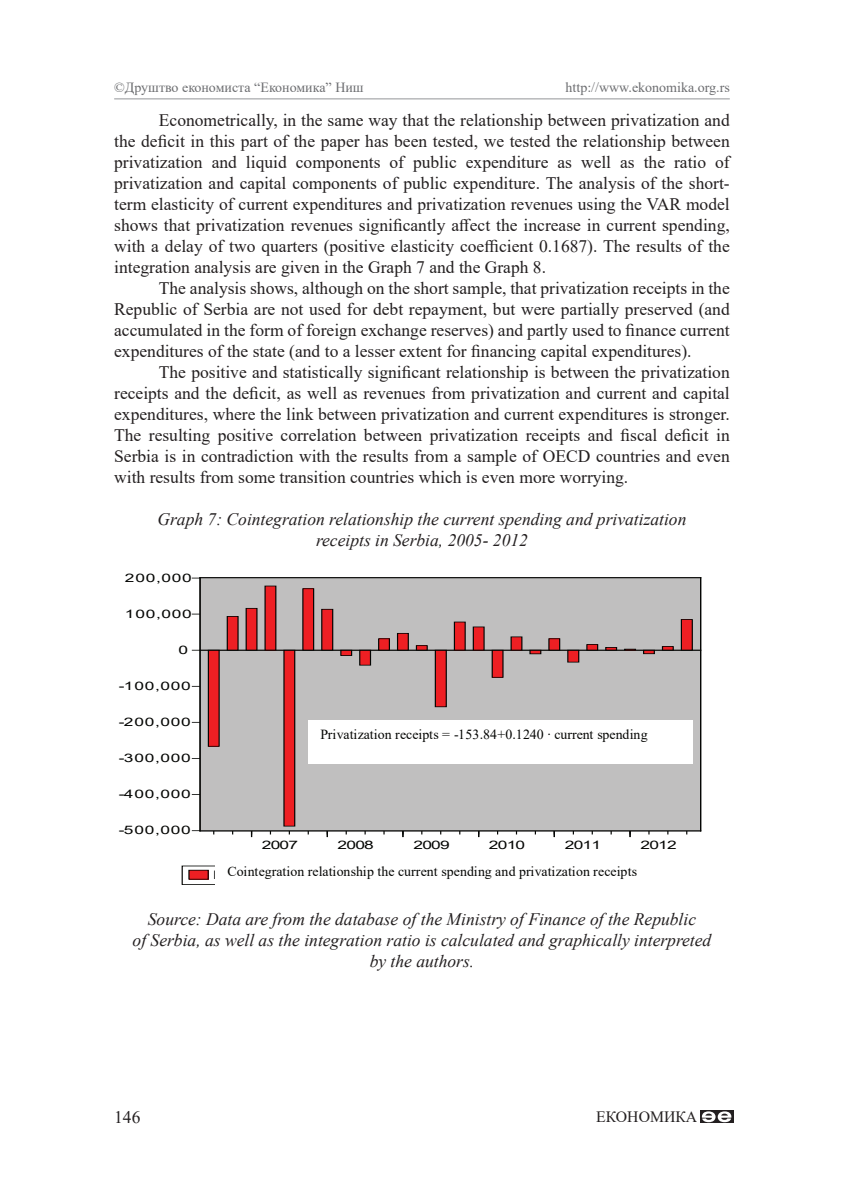
<style>
.page{position:relative;width:844px;height:1191px;background:#fff}
.page>*{position:absolute;margin:0;border:0;box-sizing:border-box;transform-origin:0 0}
.t1{font:17.5px/21px "Times New Roman";color:#231f20;text-align:justify}
.t2{font:italic 17.5px/21px "Times New Roman";color:#231f20;text-align:center}
.t3{font:15.75px "Times New Roman";color:#231f20}
.t4{font:14px "Times New Roman";color:#6c6d70}
.t5{font:13.83px "Times New Roman";letter-spacing:.01em;color:#040503}
.t6{font:11.72px "Arial";letter-spacing:-.015em;color:#040503;scale:1.48 1}
</style>
<div class="page">
<hr style="left:114px;top:98px;width:615px;height:1px;background:#939598">
<div style="left:699px;top:1110px;width:34px;height:12px;border:1px solid #231f20"></div>
<svg style="left:701px;top:1111px;width:30px;height:11px"></svg>
<div style="left:200px;top:578px;width:500px;height:253px;background:#c0bfbf"></div>
<div style="left:208px;top:650px;width:11px;height:96px;background:#ee1f23"></div>
<div style="left:208px;top:650px;width:11px;height:96px;border:1px solid #040503"></div>
<div style="left:227px;top:616px;width:11px;height:34px;background:#ee1f23"></div>
<div style="left:227px;top:616px;width:11px;height:34px;border:1px solid #040503"></div>
<div style="left:246px;top:608px;width:11px;height:42px;background:#ee1f23"></div>
<div style="left:246px;top:608px;width:11px;height:42px;border:1px solid #040503"></div>
<div style="left:265px;top:586px;width:11px;height:64px;background:#ee1f23"></div>
<div style="left:265px;top:586px;width:11px;height:64px;border:1px solid #040503"></div>
<div style="left:284px;top:650px;width:10px;height:176px;background:#ee1f23"></div>
<div style="left:284px;top:650px;width:11px;height:176px;border:1px solid #040503"></div>
<div style="left:303px;top:589px;width:10px;height:61px;background:#ee1f23"></div>
<div style="left:302px;top:588px;width:12px;height:62px;border:1px solid #040503"></div>
<div style="left:322px;top:609px;width:10px;height:41px;background:#ee1f23"></div>
<div style="left:321px;top:609px;width:12px;height:41px;border:1px solid #040503"></div>
<div style="left:341px;top:650px;width:10px;height:5px;background:#ee1f23"></div>
<div style="left:340px;top:650px;width:12px;height:5px;border:1px solid #040503"></div>
<div style="left:359px;top:650px;width:11px;height:15px;background:#ee1f23"></div>
<div style="left:359px;top:650px;width:11px;height:15px;border:1px solid #040503"></div>
<div style="left:378px;top:639px;width:11px;height:11px;background:#ee1f23"></div>
<div style="left:397px;top:633px;width:11px;height:17px;background:#ee1f23"></div>
<div style="left:397px;top:633px;width:11px;height:17px;border:1px solid #040503"></div>
<div style="left:416px;top:645px;width:11px;height:5px;background:#ee1f23"></div>
<div style="left:416px;top:645px;width:11px;height:5px;border:1px solid #040503"></div>
<div style="left:435px;top:650px;width:11px;height:57px;background:#ee1f23"></div>
<div style="left:435px;top:650px;width:11px;height:57px;border:1px solid #040503"></div>
<div style="left:454px;top:622px;width:11px;height:28px;background:#ee1f23"></div>
<div style="left:454px;top:622px;width:11px;height:28px;border:1px solid #040503"></div>
<div style="left:473px;top:627px;width:11px;height:23px;background:#ee1f23"></div>
<div style="left:473px;top:626px;width:11px;height:24px;border:1px solid #040503"></div>
<div style="left:492px;top:650px;width:11px;height:27px;background:#ee1f23"></div>
<div style="left:492px;top:650px;width:11px;height:27px;border:1px solid #040503"></div>
<div style="left:511px;top:637px;width:10px;height:13px;background:#ee1f23"></div>
<div style="left:548px;top:639px;width:11px;height:11px;background:#ee1f23"></div>
<div style="left:567px;top:650px;width:11px;height:12px;background:#ee1f23"></div>
<div style="left:567px;top:650px;width:11px;height:12px;border:1px solid #040503"></div>
<div style="left:586px;top:644px;width:11px;height:6px;background:#ee1f23"></div>
<div style="left:586px;top:644px;width:11px;height:6px;border:1px solid #040503"></div>
<svg style="left:605px;top:647px;width:11px;height:3px"></svg>
<div style="left:643px;top:650px;width:11px;height:4px;border:1px solid #040503"></div>
<div style="left:662px;top:646px;width:11px;height:4px;border:1px solid #040503"></div>
<div style="left:681px;top:619px;width:11px;height:31px;background:#ee1f23"></div>
<div style="left:681px;top:619px;width:11px;height:31px;border:1px solid #040503"></div>
<hr style="left:200px;top:650px;width:500px;height:1px;background:#040503">
<hr style="left:200px;top:578px;width:1px;height:253px;background:#040503">
<hr style="left:200px;top:830px;width:500px;height:1px;background:#040503">
<hr style="left:700px;top:578px;width:1px;height:253px;background:#040503">
<hr style="left:200px;top:577px;width:500px;height:1px;background:#040503">
<svg style="left:188px;top:869px;width:21px;height:11px"></svg>
<div style="left:189px;top:870px;width:19px;height:9px;background:#ee1f23"></div>
<div style="left:308px;top:720px;width:384px;height:43px;background:#fff"></div>
<p class="t4" style="left:114px;top:77px;width:251px">©Друштво економиста “Економика” Ниш</p>
<p class="t4" style="left:565px;top:77px;width:166px">http://www.ekonomika.org.rs</p>
<p class="t1" style="left:114px;top:109px;width:617px;text-indent:45px">Econometrically, in the same way that the relationship between privatization and the deficit in this part of the paper has been tested, we tested the relationship between privatization and liquid components of public expenditure as well as the ratio of privatization and capital components of public expenditure. The analysis of the short&shy;term elasticity of current expenditures and privatization revenues using the VAR model shows that privatization revenues significantly affect the increase in current spending, with a delay of two quarters (positive elasticity coefficient 0.1687). The results of the integration analysis are given in the Graph 7 and the Graph 8.</p>
<p class="t1" style="left:114px;top:277px;width:617px;text-indent:45px">The analysis shows, although on the short sample, that privatization receipts in the Republic of Serbia are not used for debt repayment, but were partially preserved (and accumulated in the form of foreign exchange reserves) and partly used to finance current expenditures of the state (and to a lesser extent for financing capital expenditures).</p>
<p class="t1" style="left:114px;top:361px;width:617px;text-indent:45px">The positive and statistically significant relationship is between the privatization receipts and the deficit, as well as revenues from privatization and current and capital expenditures, where the link between privatization and current expenditures is stronger.<br>The resulting positive correlation between privatization receipts and fiscal deficit in Serbia is in contradiction with the results from a sample of OECD countries and even with results from some transition countries which is even more worrying.</p>
<p class="t2" style="left:157px;top:508px;width:530px">Graph 7: Cointegration relationship the current spending and privatization receipts in Serbia, 2005- 2012</p>
<p class="t6" style="left:125px;top:569px;width:47px">200,000</p>
<p class="t6" style="left:125px;top:605px;width:47px">100,000</p>
<p class="t6" style="left:178px;top:641px;width:8px">0</p>
<p class="t6" style="left:119px;top:677px;width:50px">-100,000</p>
<p class="t6" style="left:119px;top:713px;width:50px">-200,000</p>
<p class="t6" style="left:119px;top:750px;width:50px">-300,000</p>
<p class="t6" style="left:119px;top:786px;width:50px">-400,000</p>
<p class="t6" style="left:119px;top:822px;width:50px">-500,000</p>
<p class="t5" style="left:320px;top:724px;width:328px">Privatization receipts = -153.84+0.1240 ∙ current spending</p>
<p class="t6" style="left:262px;top:836px;width:26px">2007</p>
<p class="t6" style="left:337px;top:836px;width:26px">2008</p>
<p class="t6" style="left:413px;top:836px;width:26px">2009</p>
<p class="t6" style="left:489px;top:836px;width:26px">2010</p>
<p class="t6" style="left:564px;top:836px;width:26px">2011</p>
<p class="t6" style="left:640px;top:836px;width:26px">2012</p>
<p class="t6" style="left:213px;top:867px;width:338px">Kointegracioniodnosizmedjuprivatizacionihprihodaitekucihrashoda</p>
<p class="t2" style="left:133px;top:907px;width:580px">Source: Data are from the database of the Ministry of Finance of the Republic<br>of Serbia, as well as the integration ratio is calculated and graphically interpreted by the authors.</p>
<p class="t5" style="left:227px;top:861px;width:411px">Cointegration relationship the current spending and privatization receipts</p>
<p class="t1" style="left:114px;top:1105px;width:28px">146</p>
<p class="t3" style="left:596px;top:1105px;width:103px">ЕКОНОМИКА</p>
</div>
